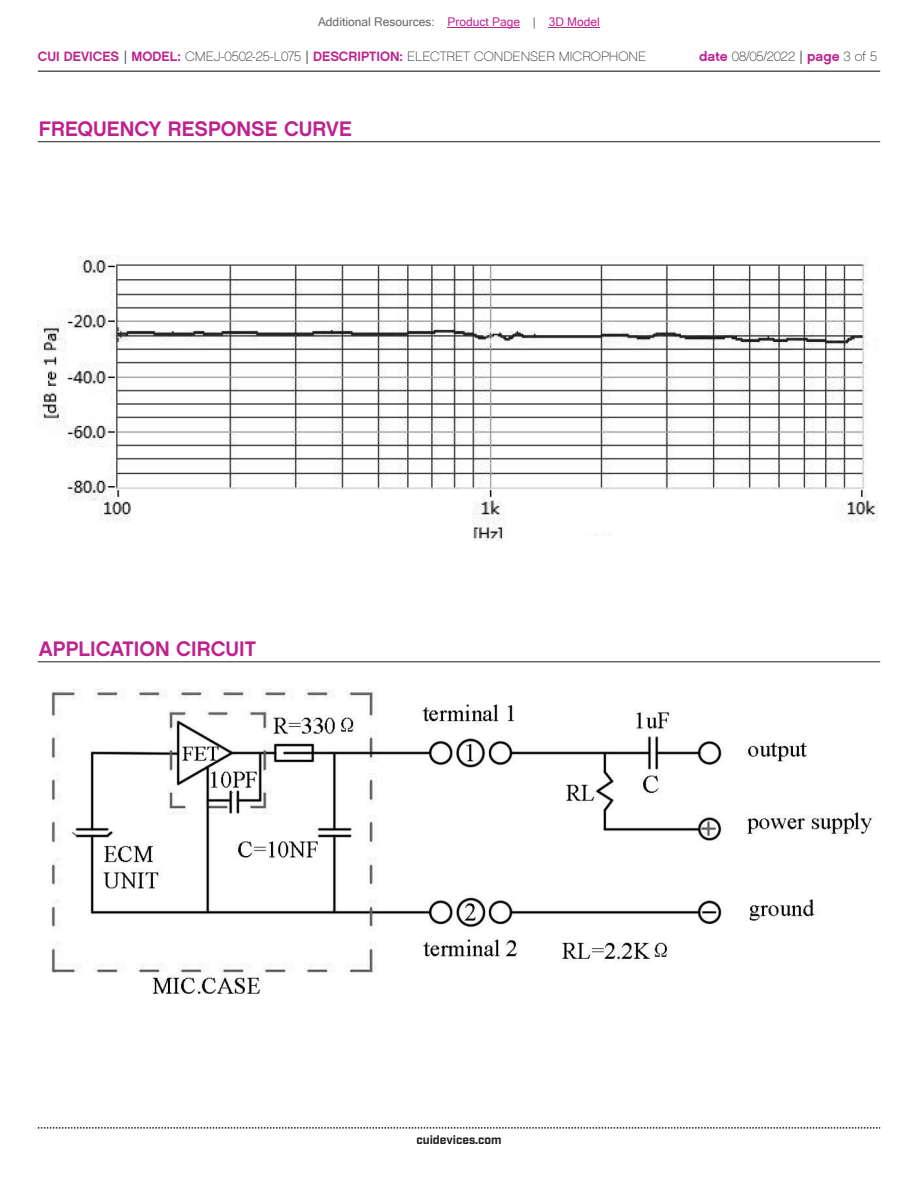
<style>
.page{position:relative;width:918px;height:1188px;background:#fff}
.page>*{position:absolute;margin:0;border:0;box-sizing:border-box;transform-origin:0 0}
.t1{font:21px "Chalet New York Nineteen Sixty";color:#bd238f}
.t2{font:13.5px "Chalet Paris Nineteen Sixty";color:#231f20}
.t3{font:12px "Microsoft Sans Serif";color:#63676b}
.t4{font:700 12px "Industry";color:#231f20}
.s1{color:#bd238f}
.s2{font-family:"Chalet New York Nineteen Sixty";color:#bd238f}
.s3{font-family:"Industry"}
</style>
<div class="page">
<hr style="left:38px;top:71px;width:842px;height:1px;background:#231f20">
<svg style="left:38px;top:1127px;width:842px;height:2px"></svg>
<hr style="left:38px;top:141px;width:842px;height:1px;background:#231f20">
<hr style="left:38px;top:661px;width:842px;height:1px;background:#231f20">
<img style="left:38px;top:255px;width:841px;height:286px">
<img style="left:51px;top:689px;width:823px;height:305px">
<hr style="left:448px;top:27px;width:72px;height:1px;background:#bd238f">
<hr style="left:549px;top:27px;width:51px;height:1px;background:#bd238f">
<p class="t3" style="left:318px;top:15px;width:283px">Additional Resources: <span class="s1">Product Page</span> | <span class="s1">3D Model</span></p>
<p class="t2" style="left:38px;top:48px;width:610px"><span class="s2">CUI DEVICES</span> <span class="s3">|</span> <span class="s2">MODEL:</span> CMEJ-0502-25-L075 <span class="s3">|</span> <span class="s2">DESCRIPTION:</span> ELECTRET CONDENSER MICROPHONE</p>
<p class="t2" style="left:699px;top:48px;width:179px"><span class="s2">date</span> 08/05/2022 <span class="s3">|</span> <span class="s2">page</span> 3 of 5</p>
<h1 class="t1" style="left:39px;top:115px;width:314px">FREQUENCY RESPONSE CURVE</h1>
<h1 class="t1" style="left:39px;top:635px;width:219px">APPLICATION CIRCUIT</h1>
<p class="t4" style="left:416px;top:1132px;width:87px">cuidevices.com</p>
</div>
